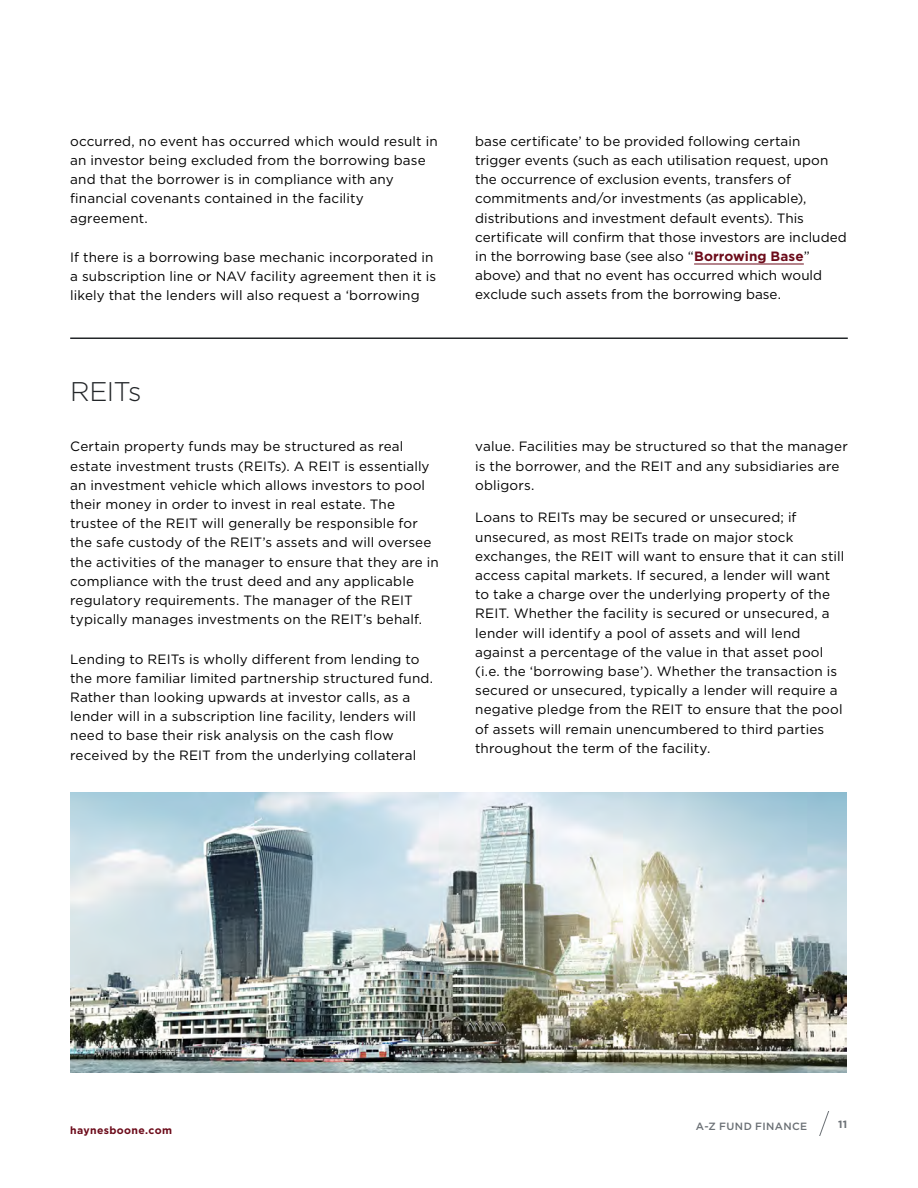
<style>
.page{position:relative;width:918px;height:1188px;background:#fff}
.page>*{position:absolute;margin:0;border:0;box-sizing:border-box;transform-origin:0 0}
.t1{font:300 27px "Gotham";letter-spacing:-.025em;color:#232629}
.t2{font:13.5px/19.2px "Gotham";letter-spacing:.01em;color:#000}
.t3{font:700 10.5px "Gotham";letter-spacing:.035em;color:#6c0b1a}
.t4{font:500 10.5px "Gotham";letter-spacing:.035em;color:#6b7075}
.t5{font:700 10.5px "Gotham";color:#6b7075}
.s1{font-weight:700;color:#6c0b1a}
</style>
<div class="page">
<svg style="left:819px;top:1112px;width:10px;height:24px"></svg>
<hr style="left:694px;top:264px;width:110px;height:1px;background:#6c0b1a">
<hr style="left:70px;top:338px;width:778px;height:1px;background:#232629">
<img style="left:70px;top:792px;width:776px;height:281px">
<p class="t2" style="left:70px;top:131px;width:369px">occurred, no event has occurred which would result in an investor being excluded from the borrowing base and that the borrower is in compliance with any financial covenants contained in the facility agreement.</p>
<p class="t2" style="left:70px;top:247px;width:368px">If there is a borrowing base mechanic incorporated in a subscription line or NAV facility agreement then it is likely that the lenders will also request a ‘borrowing</p>
<h1 class="t1" style="left:70px;top:374px;width:73px">REITs</h1>
<p class="t2" style="left:70px;top:437px;width:370px">Certain property funds may be structured as real estate investment trusts (REITs). A REIT is essentially an investment vehicle which allows investors to pool their money in order to invest in real estate. The trustee of the REIT will generally be responsible for the safe custody of the REIT’s assets and will oversee the activities of the manager to ensure that they are in compliance with the trust deed and any applicable regulatory requirements. The manager of the REIT typically manages investments on the REIT’s behalf.</p>
<p class="t2" style="left:70px;top:649px;width:365px">Lending to REITs is wholly different from lending to the more familiar limited partnership structured fund.<br>Rather than looking upwards at investor calls, as a lender will in a subscription line facility, lenders will need to base their risk analysis on the cash flow received by the REIT from the underlying collateral</p>
<p class="t2" style="left:475px;top:131px;width:373px">base certificate’ to be provided following certain trigger events (such as each utilisation request, upon the occurrence of exclusion events, transfers of commitments and/or investments (as applicable), distributions and investment default events). This certificate will confirm that those investors are included in the borrowing base (see also “<span class="s1">Borrowing Base</span>” above) and that no event has occurred which would exclude such assets from the borrowing base.</p>
<p class="t2" style="left:475px;top:437px;width:374px">value. Facilities may be structured so that the manager is the borrower, and the REIT and any subsidiaries are obligors.</p>
<p class="t2" style="left:475px;top:508px;width:371px">Loans to REITs may be secured or unsecured; if unsecured, as most REITs trade on major stock exchanges, the REIT will want to ensure that it can still access capital markets. If secured, a lender will want to take a charge over the underlying property of the REIT. Whether the facility is secured or unsecured, a lender will identify a pool of assets and will lend against a percentage of the value in that asset pool (i.e. the ‘borrowing base’). Whether the transaction is secured or unsecured, typically a lender will require a negative pledge from the REIT to ensure that the pool of assets will remain unencumbered to third parties throughout the term of the facility.</p>
<p class="t3" style="left:70px;top:1123px;width:103px">haynesboone.com</p>
<p class="t4" style="left:696px;top:1119px;width:113px">A-Z FUND FINANCE</p>
<p class="t5" style="left:838px;top:1118px;width:11px">11</p>
</div>
